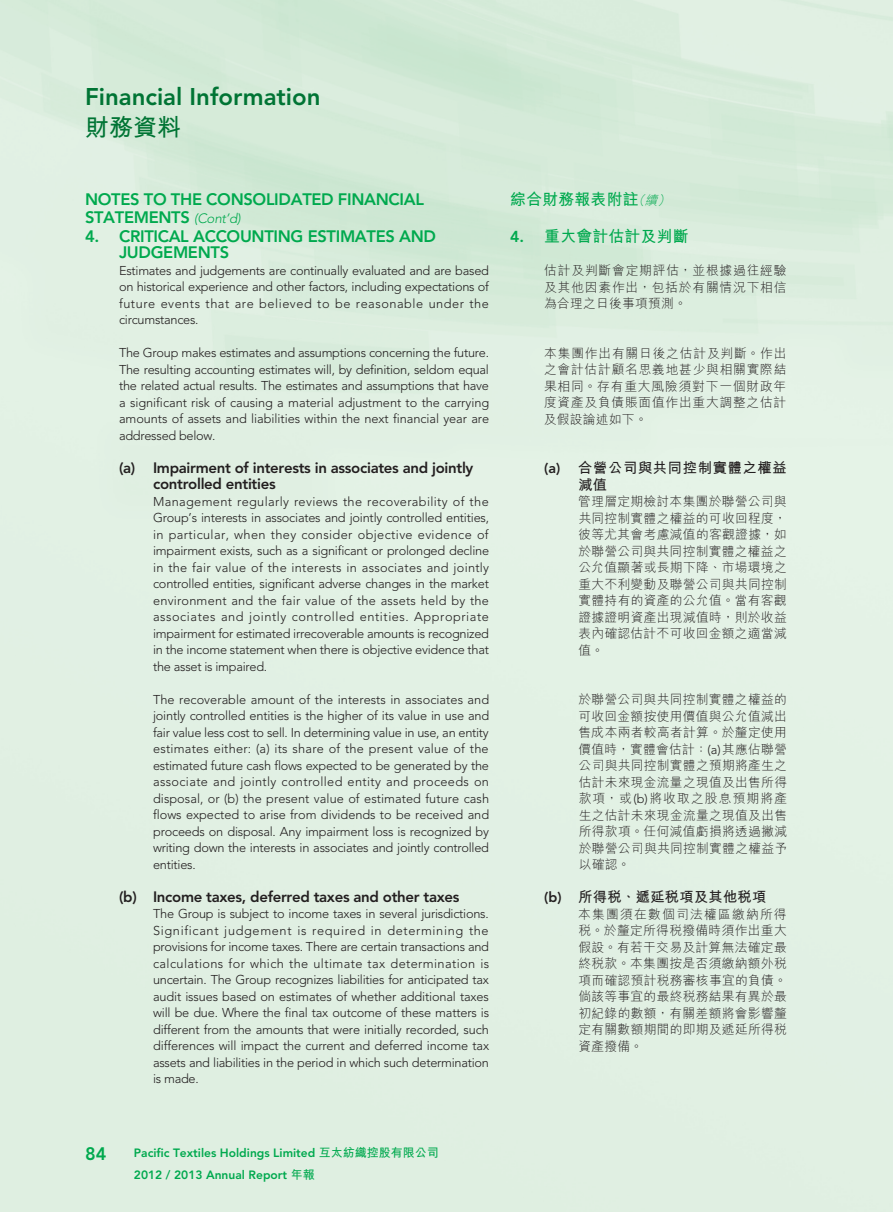
<style>
.page{position:relative;width:893px;height:1212px;background:#fff}
.page>*{position:absolute;margin:0;border:0;box-sizing:border-box;transform-origin:0 0}
.t1{font:800 24px "Avenir LT Std";color:#007434}
.t2{font:700 24px "M Hei HK";color:#007434}
.t3{font:800 18px "Avenir LT Std";color:#00a94e}
.t4{font:800 16.5px/16.5px "Avenir LT Std";letter-spacing:-.02em;color:#00a94e}
.t5{font:700 15.75px "M Hei HK";letter-spacing:.02em;color:#00a94e}
.t6{font:800 15px/16.5px "Avenir LT Std";letter-spacing:-.02em;color:#231f20}
.t7{font:700 14.25px/16.5px "M Hei HK";letter-spacing:.05em;color:#231f20}
.t8{font:700 14.25px "M Hei HK";letter-spacing:.02em;color:#231f20}
.t9{font:italic 300 13.5px "Avenir LT Std";color:#00a94e}
.t10{font:300 12.75px/16.5px "Avenir LT Std";letter-spacing:-.02em;color:#231f20;text-align:justify}
.t11{font:300 12.75px/16.5px "M Hei HK";letter-spacing:.025em;color:#231f20;text-align:justify}
.t12{font:800 12px/22.5px "Avenir LT Std";color:#00a94e}
.s1{font-weight:300;font-style:italic;font-size:12.75px}
.s2{font-family:"Avenir LT Std";font-weight:800}
.s3{font-family:"Avenir LT Std"}
.s4{font-family:"M Hei HK";font-weight:700}
</style>
<div class="page">
<h1 class="t1" style="left:85px;top:82px;width:237px">Financial Information</h1>
<h1 class="t2" style="left:85px;top:110px;width:97px">財務資料</h1>
<p class="t4" style="left:85px;top:191px;width:24px">Notes</p>
<p class="t4" style="left:144px;top:191px;width:39px">to the</p>
<p class="t4" style="left:206px;top:191px;width:23px">Consolidated</p>
<p class="t4" style="left:338px;top:191px;width:20px">Financial</p>
<p class="t4" style="left:85px;top:209px;width:21px">Statements</p>
<p class="t9" style="left:194px;top:210px;width:48px">(Cont’d)</p>
<p class="t4" style="left:119px;top:228px;width:318px;text-indent:-34px">4. CRITICAL ACCOUNTING ESTIMATES AND<br>JUDGEMENTS</p>
<p class="t10" style="left:119px;top:262px;width:371px">Estimates and judgements are continually evaluated and are based on historical experience and other factors, including expectations of future events that are believed to be reasonable under the circumstances.</p>
<p class="t10" style="left:119px;top:344px;width:372px">The Group makes estimates and assumptions concerning the future.<br>The resulting accounting estimates will, by definition, seldom equal the related actual results. The estimates and assumptions that have a significant risk of causing a material adjustment to the carrying amounts of assets and liabilities within the next financial year are addressed below.</p>
<p class="t6" style="left:153px;top:459px;width:322px;text-indent:-34px">(a) Impairment of interests in associates and jointly controlled entities</p>
<p class="t10" style="left:153px;top:493px;width:338px">Management regularly reviews the recoverability of the Group’s interests in associates and jointly controlled entities, in particular, when they consider objective evidence of impairment exists, such as a significant or prolonged decline in the fair value of the interests in associates and jointly controlled entities, significant adverse changes in the market environment and the fair value of the assets held by the associates and jointly controlled entities. Appropriate impairment for estimated irrecoverable amounts is recognized in the income statement when there is objective evidence that the asset is impaired.</p>
<p class="t10" style="left:153px;top:691px;width:338px">The recoverable amount of the interests in associates and jointly controlled entities is the higher of its value in use and fair value less cost to sell. In determining value in use, an entity estimates either: (a) its share of the present value of the estimated future cash flows expected to be generated by the associate and jointly controlled entity and proceeds on disposal, or (b) the present value of estimated future cash flows expected to arise from dividends to be received and proceeds on disposal. Any impairment loss is recognized by writing down the interests in associates and jointly controlled entities.</p>
<p class="t6" style="left:119px;top:888px;width:342px">(b) Income taxes, deferred taxes and other taxes</p>
<p class="t10" style="left:153px;top:906px;width:338px">The Group is subject to income taxes in several jurisdictions.<br>Significant judgement is required in determining the provisions for income taxes. There are certain transactions and calculations for which the ultimate tax determination is uncertain. The Group recognizes liabilities for anticipated tax audit issues based on estimates of whether additional taxes will be due. Where the final tax outcome of these matters is different from the amounts that were initially recorded, such differences will impact the current and deferred income tax assets and liabilities in the period in which such determination is made.</p>
<p class="t5" style="left:510px;top:188px;width:164px">綜合財務報表附註<span class="s1">（續）</span></p>
<p class="t5" style="left:510px;top:225px;width:180px"><span class="s2">4.</span> 重大會計估計及判斷</p>
<p class="t11" style="left:544px;top:262px;width:244px">估計及判斷會定期評估，並根據過往經驗及其他因素作出，包括於有關情況下相信為合理之日後事項預測。</p>
<p class="t11" style="left:544px;top:344px;width:244px">本集團作出有關日後之估計及判斷。作出之會計估計顧名思義地甚少與相關實際結果相同。存有重大風險須對下一個財政年度資產及負債賬面值作出重大調整之估計及假設論述如下。</p>
<p class="t7" style="left:578px;top:458px;width:210px;text-indent:-34px"><span class="s2">(a)</span> 合營公司與共同控制實體之權益減值</p>
<p class="t11" style="left:578px;top:493px;width:210px">管理層定期檢討本集團於聯營公司與共同控制實體之權益的可收回程度，彼等尤其會考慮減值的客觀證據，如於聯營公司與共同控制實體之權益之公允值顯著或長期下降、市場環境之重大不利變動及聯營公司與共同控制實體持有的資產的公允值。當有客觀證據證明資產出現減值時，則於收益表內確認估計不可收回金額之適當減值。</p>
<p class="t11" style="left:578px;top:691px;width:210px">於聯營公司與共同控制實體之權益的可收回金額按使用價值與公允值減出售成本兩者較高者計算。於釐定使用價值時，實體會估計：<span class="s3">(a)</span>其應佔聯營公司與共同控制實體之預期將產生之估計未來現金流量之現值及出售所得款項，或<span class="s3">(b)</span>將收取之股息預期將產生之估計未來現金流量之現值及出售所得款項。任何減值虧損將透過撇減於聯營公司與共同控制實體之權益予以確認。</p>
<p class="t8" style="left:544px;top:886px;width:224px"><span class="s2">(b)</span> 所得稅、遞延稅項及其他稅項</p>
<p class="t11" style="left:578px;top:905px;width:210px">本集團須在數個司法權區繳納所得稅。於釐定所得稅撥備時須作出重大假設。有若干交易及計算無法確定最終稅款。本集團按是否須繳納額外稅項而確認預計稅務審核事宜的負債。倘該等事宜的最終稅務結果有異於最初紀錄的數額，有關差額將會影響釐定有關數額期間的即期及遞延所得稅資產撥備。</p>
<h2 class="t3" style="left:85px;top:1143px;width:23px">84</h2>
<p class="t12" style="left:134px;top:1141px;width:306px">Pacific Textiles Holdings Limited <span class="s4">互太紡織控股有限公司<br></span>2012 / 2013 Annual Report <span class="s4">年報</span></p>
</div>
